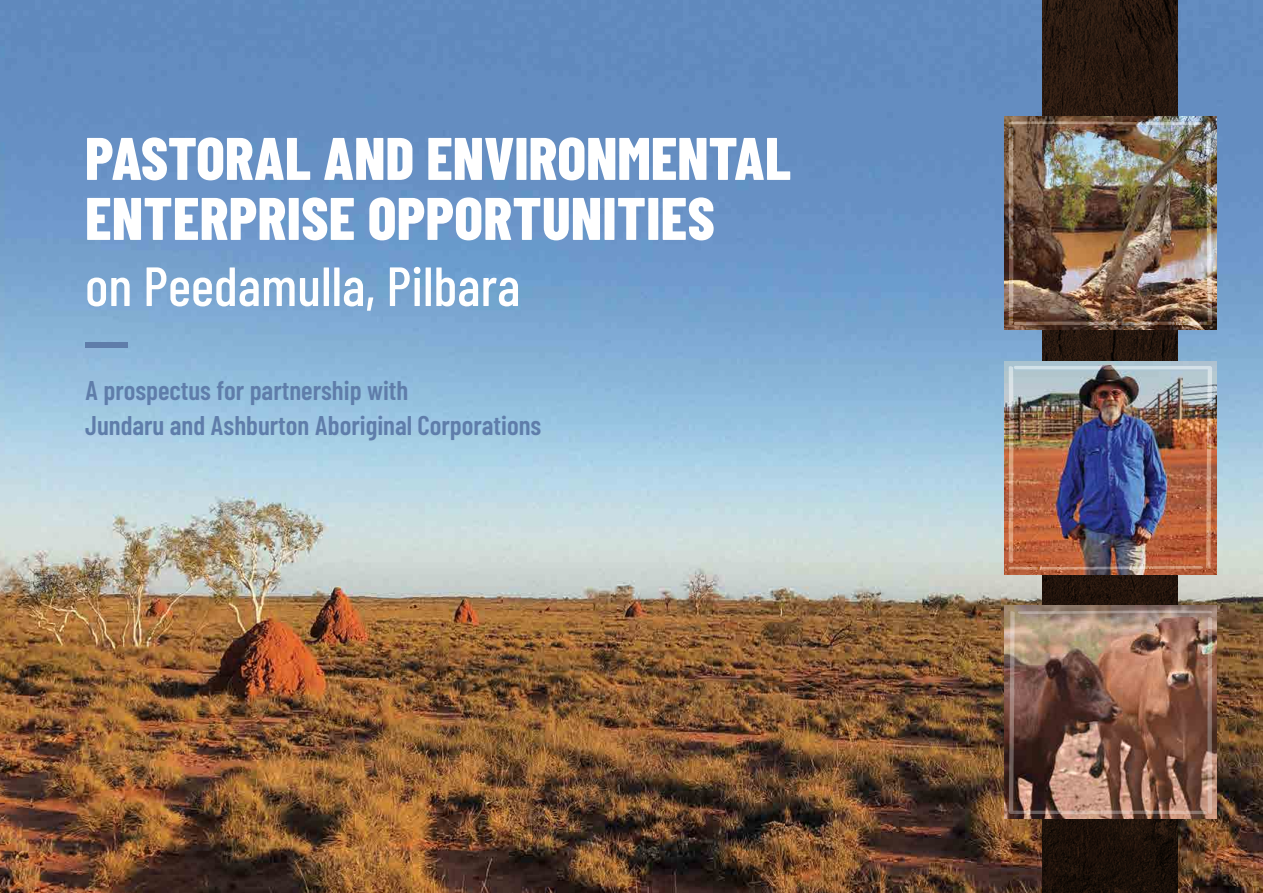
<style>
.page{position:relative;width:1263px;height:893px;background:#fff}
.page>*{position:absolute;margin:0;border:0;box-sizing:border-box;transform-origin:0 0}
.t1{font:800 60px/60px "Barlow Condensed";color:#fff}
.t2{font:500 55.05px "Barlow Condensed";color:#fff}
.t3{font:600 27px/34.5px "Barlow Condensed";color:#5f7daa}
</style>
<div class="page">
<img style="left:0;top:0;width:1263px;height:893px">
<img style="left:1043px;top:0;width:135px;height:893px">
<img style="left:1004px;top:606px;width:213px;height:213px">
<img style="left:1004px;top:361px;width:213px;height:213px">
<img style="left:1004px;top:117px;width:213px;height:213px">
<div style="left:85px;top:342px;width:43px;height:6px;background:#5f7daa"></div>
<img style="left:1008px;top:121px;width:205px;height:205px">
<img style="left:1008px;top:365px;width:205px;height:205px">
<img style="left:1008px;top:610px;width:204px;height:205px">
<h1 class="t1" style="left:85px;top:127px;width:708px">PASTORAL AND ENVIRONMENTAL<br>ENTERPRISE OPPORTUNITIES</h1>
<h2 class="t2" style="left:85px;top:252px;width:437px">on Peedamulla, Pilbara</h2>
<p class="t3" style="left:85px;top:372px;width:458px">A prospectus for partnership with<br>Jundaru and Ashburton Aboriginal Corporations</p>
</div>
